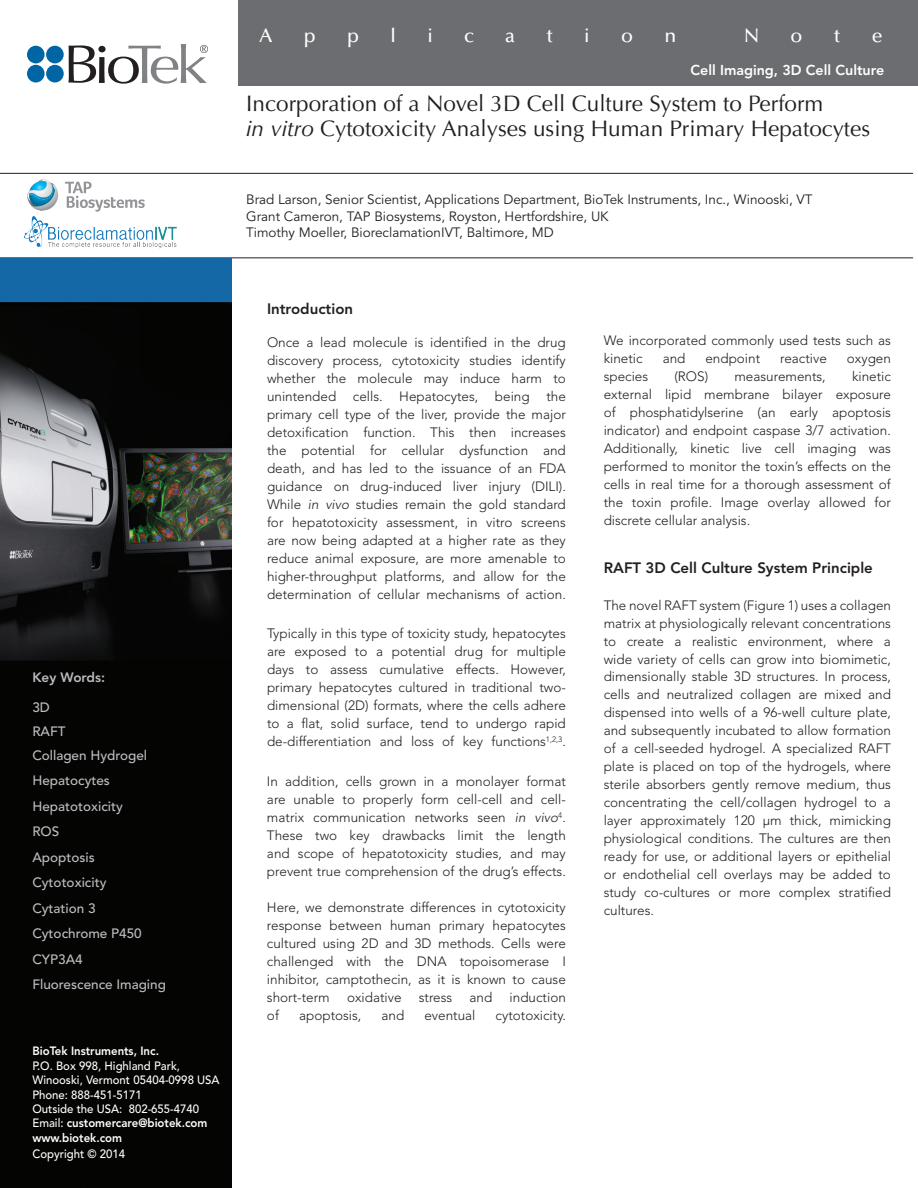
<style>
.page{position:relative;width:918px;height:1188px;background:#fff}
.page>*{position:absolute;margin:0;border:0;box-sizing:border-box;transform-origin:0 0}
.t1{font:22.5px/24.8px "Optima LT Std";color:#231f20}
.t2{font:500 19.5px "Optima LT Std";color:#fff}
.t3{font:800 15px "Avenir LT Std";color:#231f20}
.t4{font:800 14.25px "Avenir LT Std";color:#fff}
.t5{font:300 13.5px/18px "Avenir LT Std";color:#231f20;text-align:justify}
.t6{font:13.5px/16.2px "Avenir LT Std";color:#231f20}
.t7{font:500 13.5px/25.5px "Avenir LT Std";color:#bcbdc0}
.t8{font:800 13.5px "Avenir LT Std";color:#bcbdc0}
.t9{font:500 12px/14.4px "Avenir LT Std";color:#fff;scale:.95 1}
.t10{font:800 12px "Avenir LT Std";color:#fff;scale:.95 1}
.s1{font-weight:800}
.s2{font-style:italic}
</style>
<div class="page">
<div style="left:238px;top:0;width:680px;height:85px;background:#6c6d70"></div>
<hr style="left:0;top:257px;width:913px;height:1px;background:#231f20">
<hr style="left:0;top:173px;width:913px;height:1px;background:#231f20">
<img style="left:0;top:259px;width:231px;height:929px">
<svg style="left:69px;top:44px;width:139px;height:40px"></svg>
<div style="left:27px;top:46px;width:18px;height:17px;background:#0065a4;border-radius:50%"></div>
<div style="left:27px;top:65px;width:18px;height:17px;background:#0065a4;border-radius:50%"></div>
<div style="left:46px;top:46px;width:18px;height:17px;background:#0065a4;border-radius:50%"></div>
<div style="left:46px;top:65px;width:18px;height:17px;background:#0065a4;border-radius:50%"></div>
<svg style="left:65px;top:182px;width:80px;height:30px"></svg>
<svg style="left:27px;top:179px;width:31px;height:32px"></svg>
<img style="left:25px;top:217px;width:152px;height:32px">
<p class="t8" style="left:32px;top:669px;width:74px">Key Words:</p>
<p class="t7" style="left:32px;top:695px;width:116px;line-height:24px">3D<br>RAFT<br>Collagen Hydrogel</p>
<p class="t7" style="left:32px;top:768px;width:135px">Hepatocytes<br>Hepatotoxicity<br>ROS<br>Apoptosis<br>Cytotoxicity<br>Cytation 3<br>Cytochrome P450<br>CYP3A4<br>Fluorescence Imaging</p>
<p class="t10" style="left:32px;top:1044px;width:135px">BioTek Instruments, Inc.</p>
<p class="t9" style="left:32px;top:1059px;width:199px">P.O. Box 998, Highland Park,<br>Winooski, Vermont 05404-0998 USA<br>Phone: 888-451-5171<br>Outside the USA: 802-655-4740<br>Email: <span class="s1">customercare@biotek.com www.biotek.com</span></p>
<p class="t9" style="left:32px;top:1147px;width:99px">Copyright © 2014</p>
<h2 class="t2" style="left:260px;top:25px;width:15px">A</h2>
<h2 class="t2" style="left:304px;top:25px;width:13px">p</h2>
<h2 class="t2" style="left:347px;top:25px;width:13px">p</h2>
<h2 class="t2" style="left:391px;top:25px;width:7px">l</h2>
<h2 class="t2" style="left:427px;top:25px;width:7px">i</h2>
<h2 class="t2" style="left:464px;top:25px;width:11px">c</h2>
<h2 class="t2" style="left:505px;top:25px;width:11px">a</h2>
<h2 class="t2" style="left:546px;top:25px;width:8px">t</h2>
<h2 class="t2" style="left:584px;top:25px;width:7px">i</h2>
<h2 class="t2" style="left:621px;top:25px;width:13px">o</h2>
<h2 class="t2" style="left:664px;top:25px;width:13px">n</h2>
<h2 class="t2" style="left:744px;top:25px;width:17px">N</h2>
<h2 class="t2" style="left:791px;top:25px;width:13px">o</h2>
<h2 class="t2" style="left:834px;top:25px;width:8px">t</h2>
<h2 class="t2" style="left:872px;top:25px;width:12px">e</h2>
<p class="t4" style="left:691px;top:61px;width:195px">Cell Imaging, 3D Cell Culture</p>
<h1 class="t1" style="left:246px;top:91px;width:625px">Incorporation of a Novel 3D Cell Culture System to Perform<br><span class="s2">in vitro</span> Cytotoxicity Analyses using Human Primary Hepatocytes</h1>
<p class="t6" style="left:246px;top:192px;width:568px">Brad Larson, Senior Scientist, Applications Department, BioTek Instruments, Inc., Winooski, VT<br>Grant Cameron, TAP Biosystems, Royston, Hertfordshire, UK<br>Timothy Moeller, BioreclamationIVT, Baltimore, MD</p>
<p class="t3" style="left:267px;top:300px;width:88px">Introduction</p>
<p class="t5" style="left:267px;top:333px;width:300px">Once a lead molecule is identified in the drug discovery process, cytotoxicity studies identify whether the molecule may induce harm to unintended cells. Hepatocytes, being the primary cell type of the liver, provide the major detoxification function. This then increases the potential for cellular dysfunction and death, and has led to the issuance of an FDA guidance on drug-induced liver injury (DILI).<br>While <span class="s2">in vivo</span> studies remain the gold standard for hepatotoxicity assessment, in vitro screens are now being adapted at a higher rate as they reduce animal exposure, are more amenable to higher-throughput platforms, and allow for the determination of cellular mechanisms of action.</p>
<p class="t5" style="left:267px;top:625px;width:300px">Typically in this type of toxicity study, hepatocytes are exposed to a potential drug for multiple days to assess cumulative effects. However, primary hepatocytes cultured in traditional two&shy;dimensional (2D) formats, where the cells adhere to a flat, solid surface, tend to undergo rapid de-differentiation and loss of key functions<sup>1,2,3</sup>.</p>
<p class="t5" style="left:267px;top:773px;width:300px">In addition, cells grown in a monolayer format are unable to properly form cell-cell and cell&shy;matrix communication networks seen <span class="s2">in vivo</span><sup>4</sup>.<br>These two key drawbacks limit the length and scope of hepatotoxicity studies, and may prevent true comprehension of the drug’s effects.</p>
<p class="t5" style="left:267px;top:899px;width:300px">Here, we demonstrate differences in cytotoxicity response between human primary hepatocytes cultured using 2D and 3D methods. Cells were challenged with the DNA topoisomerase I inhibitor, camptothecin, as it is known to cause short-term</p>
<p class="t5" style="left:347px;top:989px;width:56px">oxidative</p>
<p class="t5" style="left:419px;top:989px;width:35px">stress</p>
<p class="t5" style="left:470px;top:989px;width:24px">and</p>
<p class="t5" style="left:510px;top:989px;width:58px">induction</p>
<p class="t5" style="left:267px;top:1007px;width:14px">of</p>
<p class="t5" style="left:299px;top:1007px;width:64px">apoptosis,</p>
<p class="t5" style="left:382px;top:1007px;width:24px">and</p>
<p class="t5" style="left:424px;top:1007px;width:53px">eventual</p>
<p class="t5" style="left:496px;top:1007px;width:72px">cytotoxicity.</p>
<p class="t5" style="left:604px;top:331px;width:289px">We incorporated commonly used tests such as kinetic</p>
<p class="t5" style="left:663px;top:349px;width:24px">and</p>
<p class="t5" style="left:705px;top:349px;width:56px">endpoint</p>
<p class="t5" style="left:780px;top:349px;width:48px">reactive</p>
<p class="t5" style="left:847px;top:349px;width:46px">oxygen</p>
<p class="t5" style="left:604px;top:367px;width:289px;text-indent:248px">kinetic external lipid membrane bilayer exposure of phosphatidylserine (an early apoptosis indicator) and endpoint caspase 3/7 activation.<br>Additionally, kinetic live cell imaging was performed to monitor the toxin’s effects on the cells in real time for a thorough assessment of the toxin profile. Image overlay allowed for discrete cellular analysis.</p>
<p class="t3" style="left:604px;top:559px;width:271px">RAFT 3D Cell Culture System Principle</p>
<p class="t5" style="left:604px;top:596px;width:289px">The novel RAFT system (Figure 1) uses a collagen matrix at physiologically relevant concentrations to create a realistic environment, where a wide variety of cells can grow into biomimetic, dimensionally stable 3D structures. In process, cells and neutralized collagen are mixed and dispensed into wells of a 96-well culture plate, and subsequently incubated to allow formation of a cell-seeded hydrogel. A specialized RAFT plate is placed on top of the hydrogels, where sterile absorbers gently remove medium, thus concentrating the cell/collagen hydrogel to a layer approximately 120 μm thick, mimicking physiological conditions. The cultures are then ready for use, or additional layers or epithelial or endothelial cell overlays may be added to study co-cultures or more complex stratified cultures.</p>
<p class="t5" style="left:604px;top:367px;width:46px">species</p>
<p class="t5" style="left:674px;top:367px;width:35px">(ROS)</p>
<p class="t5" style="left:734px;top:367px;width:93px">measurements,</p>
</div>
